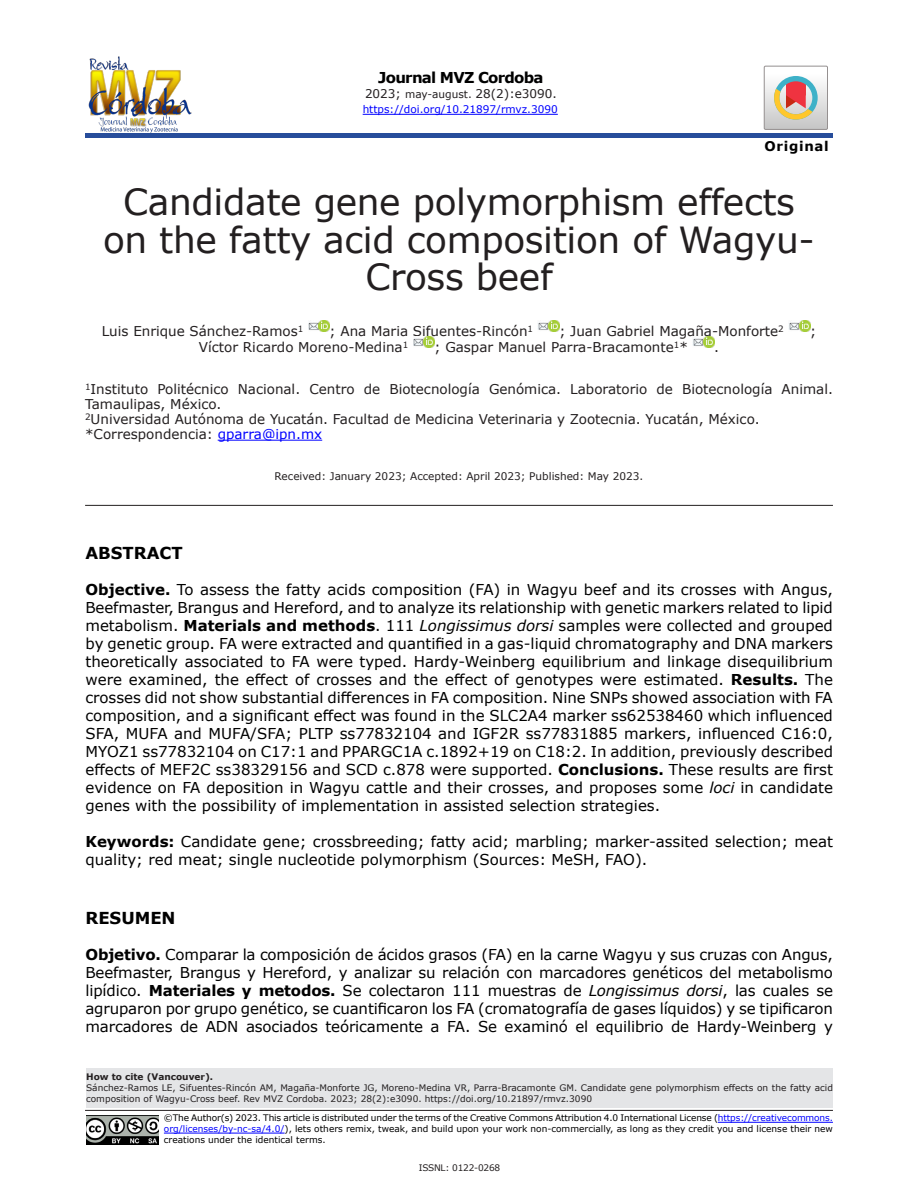
<style>
.page{position:relative;width:918px;height:1188px;background:#fff}
.page>*{position:absolute;margin:0;border:0;box-sizing:border-box;transform-origin:0 0}
.T1{font:36px/37.5px "Verdana";letter-spacing:-.01em;color:#231f20;text-align:center}
.t1{font:700 16.5px "Verdana";color:#000}
.t2{font:15px/18px "Verdana";color:#000;text-align:justify}
.t3{font:700 15px "Verdana";letter-spacing:-.05em;color:#000}
.Filiación{font:13.5px/15px "Verdana";color:#231f20}
.Autores{font:13.5px "Verdana";color:#231f20}
.t4{font:700 13.35px "Verdana";letter-spacing:.05em;color:#000}
.t5{font:12px "Verdana";color:#231f20}
.Recibido{font:10.5px "Verdana";color:#231f20}
.t6{font:10.5px "Verdana";color:#00f}
.t7{font:9px/10.8px "Verdana";color:#000;text-align:justify}
.t8{font:9px/10.8px "Verdana";color:#231f20}
.t9{font:700 9px "Verdana";color:#231f20}
.t10{font:9px "Verdana";letter-spacing:-.025em;color:#231f20}
.s1{font-size:10.5px}
.s2{color:#00f}
.s3{font-weight:700}
.s4{font-style:italic}
</style>
<div class="page">
<hr style="left:85px;top:1110px;width:748px;height:1px;background:#231f20">
<div style="left:86px;top:1068px;width:747px;height:39px;background:#e4e5e7"></div>
<hr style="left:85px;top:134px;width:748px;height:4px;background:#274d9b">
<hr style="left:363px;top:114px;width:195px;height:1px;background:#00f">
<hr style="left:718px;top:1122px;width:115px;height:1px;background:#00f">
<hr style="left:164px;top:1133px;width:121px;height:1px;background:#00f">
<img style="left:86px;top:1116px;width:73px;height:29px">
<img style="left:85px;top:56px;width:110px;height:78px">
<svg style="left:764px;top:66px;width:64px;height:63px"></svg>
<hr style="left:218px;top:440px;width:104px;height:1px;background:#00f">
<svg style="left:308px;top:320px;width:22px;height:12px"></svg>
<svg style="left:538px;top:320px;width:22px;height:12px"></svg>
<svg style="left:789px;top:320px;width:21px;height:12px"></svg>
<svg style="left:413px;top:337px;width:22px;height:11px"></svg>
<svg style="left:693px;top:337px;width:21px;height:11px"></svg>
<hr style="left:85px;top:505px;width:748px;height:1px;background:#231f20">
<p class="t3" style="left:378px;top:66px;width:167px">Journal MVZ Cordoba</p>
<p class="t5" style="left:365px;top:85px;width:193px">2023; <span class="s1">may-august.</span> 28(2):e3090.</p>
<p class="t6" style="left:363px;top:102px;width:197px">https://doi.org/10.21897/rmvz.3090</p>
<p class="t4" style="left:765px;top:137px;width:66px">Original</p>
<p class="T1" style="left:103px;top:183px;width:713px">Candidate gene polymorphism effects on the fatty acid composition of Wagyu-<br>Cross beef</p>
<p class="Autores" style="left:102px;top:322px;width:203px">Luis Enrique Sánchez-Ramos<sup>1</sup></p>
<p class="Autores" style="left:330px;top:322px;width:205px">; Ana Maria Sifuentes-Rincón<sup>1</sup></p>
<p class="Autores" style="left:559px;top:322px;width:226px">; Juan Gabriel Magaña-Monforte<sup>2</sup></p>
<p class="Autores" style="left:810px;top:322px;width:8px">;</p>
<p class="Autores" style="left:199px;top:338px;width:211px">Víctor Ricardo Moreno-Medina<sup>1</sup></p>
<p class="Autores" style="left:434px;top:338px;width:255px">; Gaspar Manuel Parra-Bracamonte<sup>1</sup>*</p>
<p class="Autores" style="left:714px;top:338px;width:6px">.</p>
<p class="Filiación" style="left:85px;top:381px;width:749px"><sup>1</sup>Instituto Politécnico Nacional. Centro de Biotecnología Genómica. Laboratorio de Biotecnología Animal.<br>Tamaulipas, México.</p>
<p class="Filiación" style="left:85px;top:411px;width:676px"><sup>2</sup>Universidad Autónoma de Yucatán. Facultad de Medicina Veterinaria y Zootecnia. Yucatán, México.</p>
<p class="Filiación" style="left:85px;top:426px;width:239px">*Correspondencia: <span class="s2">gparra@ipn.mx</span></p>
<p class="Recibido" style="left:275px;top:469px;width:370px">Received: January 2023; Accepted: April 2023; Published: May 2023.</p>
<p class="t1" style="left:85px;top:541px;width:99px">ABSTRACT</p>
<p class="t2" style="left:85px;top:580px;width:749px"><span class="s3">Objective.</span> To assess the fatty acids composition (FA) in Wagyu beef and its crosses with Angus, Beefmaster, Brangus and Hereford, and to analyze its relationship with genetic markers related to lipid metabolism. <span class="s3">Materials and methods</span>. 111 <span class="s4">Longissimus dorsi</span> samples were collected and grouped by genetic group. FA were extracted and quantified in a gas-liquid chromatography and DNA markers theoretically associated to FA were typed. Hardy-Weinberg equilibrium and linkage disequilibrium were examined, the effect of crosses and the effect of genotypes were estimated. <span class="s3">Results.</span> The crosses did not show substantial differences in FA composition. Nine SNPs showed association with FA composition, and a significant effect was found in the SLC2A4 marker ss62538460 which influenced SFA, MUFA and MUFA/SFA; PLTP ss77832104 and IGF2R ss77831885 markers, influenced C16:0, MYOZ1 ss77832104 on C17:1 and PPARGC1A c.1892+19 on C18:2. In addition, previously described effects of MEF2C ss38329156 and SCD c.878 were supported. <span class="s3">Conclusions.</span> These results are first evidence on FA deposition in Wagyu cattle and their crosses, and proposes some <span class="s4">loci</span> in candidate genes with the possibility of implementation in assisted selection strategies.</p>
<p class="t2" style="left:85px;top:832px;width:749px"><span class="s3">Keywords:</span> Candidate gene; crossbreeding; fatty acid; marbling; marker-assited selection; meat quality; red meat; single nucleotide polymorphism (Sources: MeSH, FAO).</p>
<p class="t1" style="left:85px;top:906px;width:92px">RESUMEN</p>
<p class="t2" style="left:85px;top:945px;width:749px"><span class="s3">Objetivo.</span> Comparar la composición de ácidos grasos (FA) en la carne Wagyu y sus cruzas con Angus, Beefmaster, Brangus y Hereford, y analizar su relación con marcadores genéticos del metabolismo lipídico. <span class="s3">Materiales y metodos.</span> Se colectaron 111 muestras de <span class="s4">Longissimus dorsi</span>, las cuales se agruparon por grupo genético, se cuantificaron los FA (cromatografía de gases líquidos) y se tipificaron marcadores de ADN asociados teóricamente a FA. Se examinó el equilibrio de Hardy-Weinberg y</p>
<p class="t9" style="left:86px;top:1071px;width:128px">How to cite (Vancouver).</p>
<p class="t8" style="left:86px;top:1082px;width:748px">Sánchez-Ramos LE, Sifuentes-Rincón AM, Magaña-Monforte JG, Moreno-Medina VR, Parra-Bracamonte GM. Candidate gene polymorphism effects on the fatty acid composition of Wagyu-Cross beef. Rev MVZ Cordoba. 2023; 28(2):e3090. https://doi.org/10.21897/rmvz.3090</p>
<p class="t7" style="left:164px;top:1113px;width:671px">©The Author(s) 2023. This article is distributed under the terms of the Creative Commons Attribution 4.0 International License (<span class="s2">https://creativecommons. org/licenses/by-nc-sa/4.0/</span>), lets others remix, tweak, and build upon your work non-commercially, as long as they credit you and license their new creations under the identical terms.</p>
<p class="t10" style="left:419px;top:1161px;width:83px">ISSNL: 0122-0268</p>
</div>
